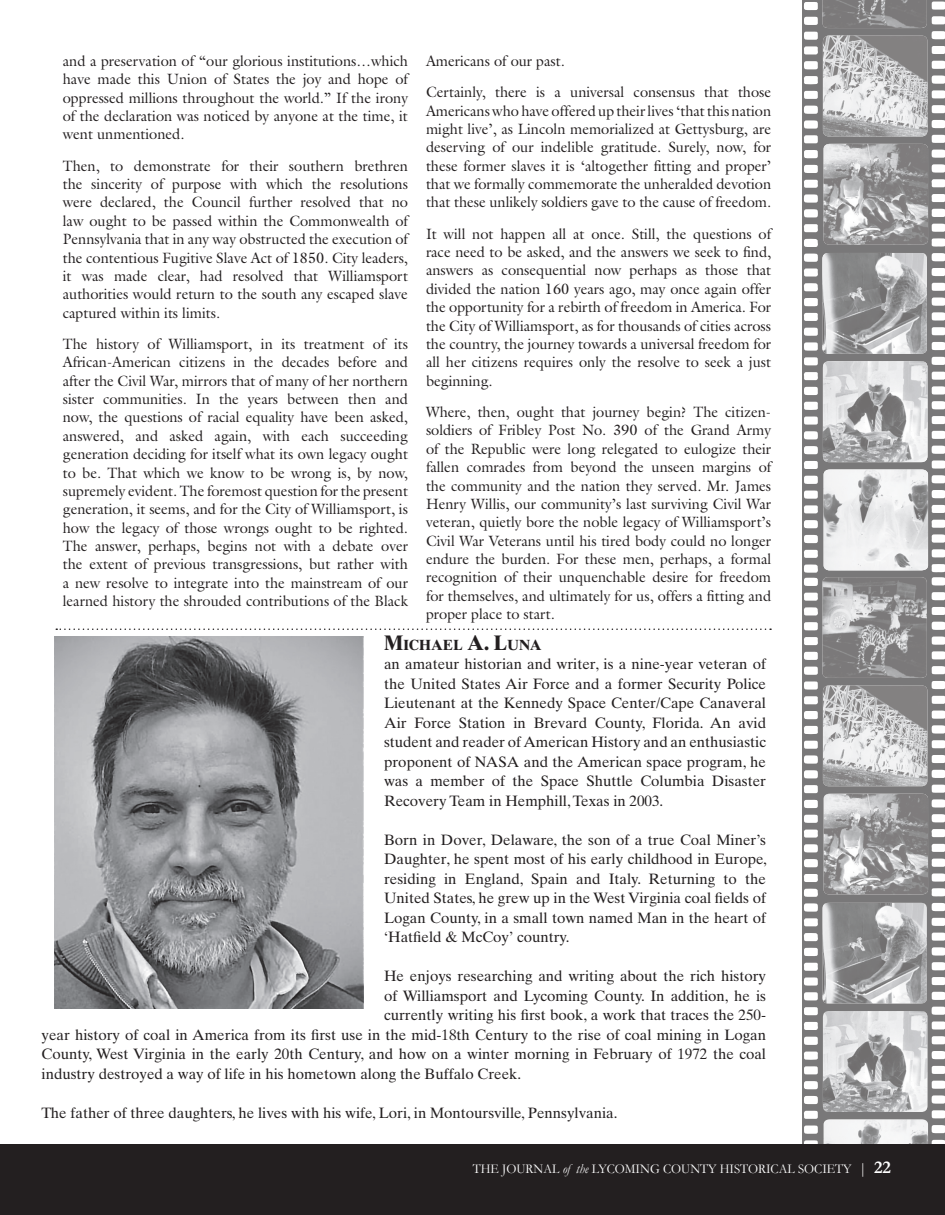
<style>
.page{position:relative;width:945px;height:1215px;background:#fff}
.page>*{position:absolute;margin:0;border:0;box-sizing:border-box;transform-origin:0 0}
.t1{font:15px/18.3px "Galliard";color:#231f20;text-align:justify}
.t2{font:15px/19.5px "Times Ten";color:#231f20;text-align:justify}
.t3{font:700 14.7px "Times Ten";color:#231f20}
.t4{font:13.5px "Garamond";color:#fff;scale:.95 1}
.s1{font-size:21px}
.s2{font-style:italic}
.s3{font-size:15px}
.s4{font-weight:700;font-size:18px}
</style>
<div class="page">
<svg style="left:802px;top:0;width:143px;height:1145px"></svg>
<img style="left:823px;top:36px;width:105px;height:101px">
<img style="left:822px;top:0;width:105px;height:28px">
<img style="left:824px;top:144px;width:104px;height:101px">
<img style="left:822px;top:253px;width:105px;height:101px">
<img style="left:823px;top:361px;width:105px;height:101px">
<img style="left:824px;top:469px;width:104px;height:101px">
<div style="left:0;top:1145px;width:945px;height:70px;background:#231f20"></div>
<svg style="left:56px;top:628px;width:715px;height:2px"></svg>
<img style="left:54px;top:637px;width:310px;height:372px">
<p class="t1" style="left:426px;top:51px;width:140px">Americans of our past.</p>
<p class="t1" style="left:426px;top:83px;width:347px">Certainly, there is a universal consensus that those Americans who have offered up their lives ‘that this nation might live’, as Lincoln memorialized at Gettysburg, are deserving of our indelible gratitude. Surely, now, for these former slaves it is ‘altogether fitting and proper’ that we formally commemorate the unheralded devotion that these unlikely soldiers gave to the cause of freedom.</p>
<p class="t1" style="left:426px;top:224px;width:347px">It will not happen all at once. Still, the questions of race need to be asked, and the answers we seek to find, answers as consequential now perhaps as those that divided the nation 160 years ago, may once again offer the opportunity for a rebirth of freedom in America. For the City of Williamsport, as for thousands of cities across the country, the journey towards a universal freedom for all her citizens requires only the resolve to seek a just beginning.</p>
<p class="t1" style="left:426px;top:403px;width:347px">Where, then, ought that journey begin? The citizen&shy;soldiers of Fribley Post No. 390 of the Grand Army of the Republic were long relegated to eulogize their fallen comrades from beyond the unseen margins of the community and the nation they served. Mr. James Henry Willis, our community’s last surviving Civil War veteran, quietly bore the noble legacy of Williamsport’s Civil War Veterans until his tired body could no longer endure the burden. For these men, perhaps, a formal recognition of their unquenchable desire for freedom for themselves, and ultimately for us, offers a fitting and proper place to start.</p>
<p class="t3" style="left:384px;top:635px;width:159px"><span class="s1">M</span>ICHAEL <span class="s1">A. L</span>UNA</p>
<p class="t2" style="left:384px;top:654px;width:383px">an amateur historian and writer, is a nine-year veteran of the United States Air Force and a former Security Police Lieutenant at the Kennedy Space Center/Cape Canaveral Air Force Station in Brevard County, Florida. An avid student and reader of American History and an enthusiastic proponent of NASA and the American space program, he was a member of the Space Shuttle Columbia Disaster Recovery Team in Hemphill, Texas in 2003.</p>
<p class="t2" style="left:384px;top:830px;width:384px">Born in Dover, Delaware, the son of a true Coal Miner’s Daughter, he spent most of his early childhood in Europe, residing in England, Spain and Italy. Returning to the United States, he grew up in the West Virginia coal fields of Logan County, in a small town named Man in the heart of ‘Hatfield &amp; McCoy’ country.</p>
<p class="t2" style="left:384px;top:966px;width:383px">He enjoys researching and writing about the rich history</p>
<p class="t2" style="left:384px;top:986px;width:383px">of Williamsport and Lycoming County. In addition, he is</p>
<p class="t2" style="left:384px;top:1005px;width:383px">currently writing his first book, a work that traces the 250-</p>
<p class="t2" style="left:42px;top:1025px;width:726px">year history of coal in America from its first use in the mid-18th Century to the rise of coal mining in Logan</p>
<p class="t2" style="left:42px;top:1044px;width:726px">County, West Virginia in the early 20th Century, and how on a winter morning in February of 1972 the coal</p>
<p class="t2" style="left:42px;top:1064px;width:481px">industry destroyed a way of life in his hometown along the Buffalo Creek.</p>
<p class="t2" style="left:42px;top:1103px;width:577px">The father of three daughters, he lives with his wife, Lori, in Montoursville, Pennsylvania.</p>
<p class="t1" style="left:63px;top:51px;width:347px">and a preservation of “our glorious institutions…which have made this Union of States the joy and hope of oppressed millions throughout the world.” If the irony of the declaration was noticed by anyone at the time, it went unmentioned.</p>
<p class="t1" style="left:63px;top:156px;width:347px">Then, to demonstrate for their southern brethren the sincerity of purpose with which the resolutions were declared, the Council further resolved that no law ought to be passed within the Commonwealth of Pennsylvania that in any way obstructed the execution of the contentious Fugitive Slave Act of 1850. City leaders, it was made clear, had resolved that Williamsport authorities would return to the south any escaped slave captured within its limits.</p>
<p class="t1" style="left:63px;top:335px;width:347px">The history of Williamsport, in its treatment of its African-American citizens in the decades before and after the Civil War, mirrors that of many of her northern sister communities. In the years between then and now, the questions of racial equality have been asked, answered, and asked again, with each succeeding generation deciding for itself what its own legacy ought to be. That which we know to be wrong is, by now, supremely evident. The foremost question for the present generation, it seems, and for the City of Williamsport, is how the legacy of those wrongs ought to be righted.<br>The answer, perhaps, begins not with a debate over the extent of previous transgressions, but rather with a new resolve to integrate into the mainstream of our learned history the shrouded contributions of the Black</p>
<p class="t4" style="left:473px;top:1160px;width:442px">THE JOURNAL <span class="s2">of the</span> LYCOMING COUNTY HISTORICAL SOCIETY <span class="s3">|</span> <span class="s4">22</span></p>
</div>
